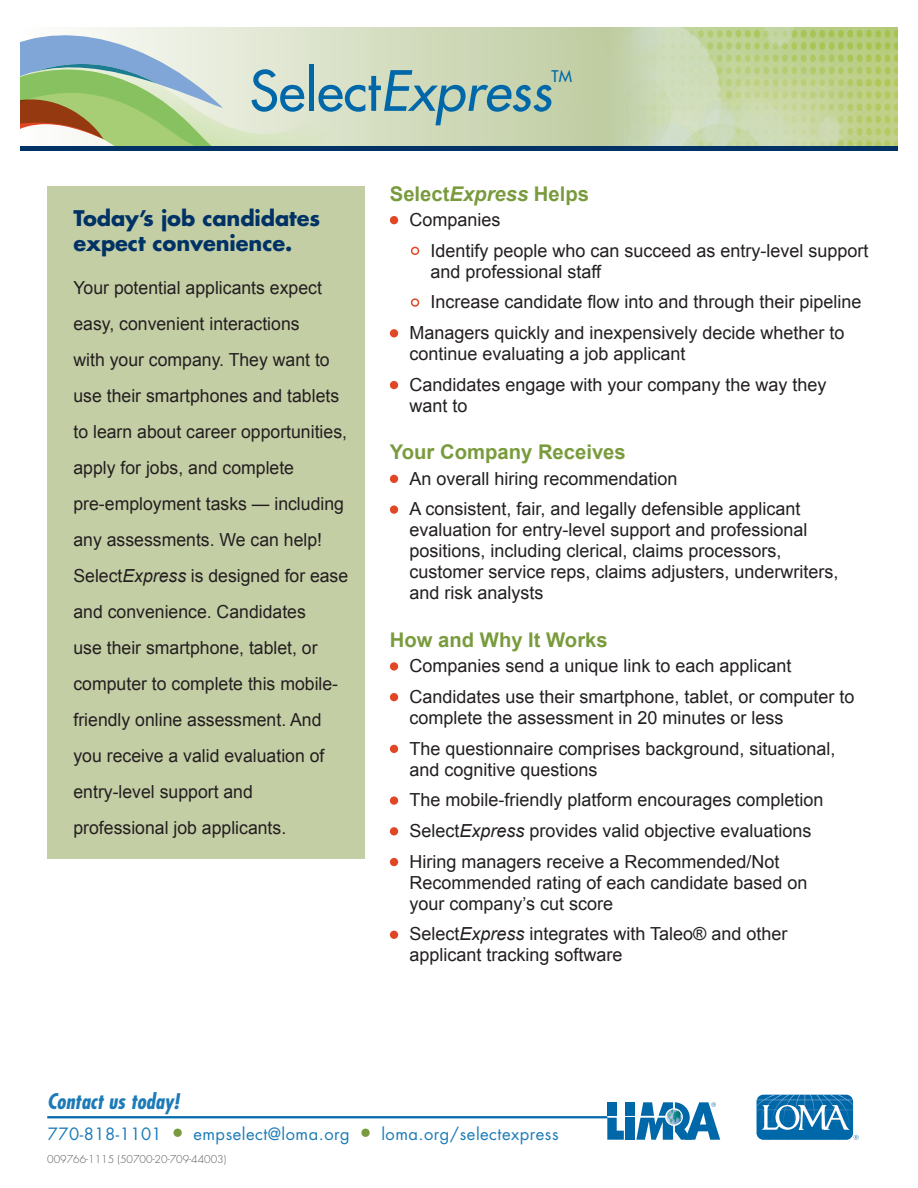
<style>
.page{position:relative;width:918px;height:1188px;background:#fff}
.page>*{position:absolute;margin:0;border:0;box-sizing:border-box;transform-origin:0 0}
.t1{font:italic 500 54px "Futura Std";color:#0068a9}
.t2{font:700 21px/25.2px "Futura Std";letter-spacing:-.005em;color:#003265}
.t3{font:italic 700 condensed 21px "Futura Std";color:#1c7bb7}
.t4{font:700 20.25px "Arial";color:#799b3d}
.t5{font:18px/36px "Arial";color:#231f20}
.t6{font:16.5px "Futura Std";letter-spacing:.03em;color:#1c7bb7}
.t7{font:500 15.6px "Futura Std";color:#0068a9}
.t8{font:300 10.5px "Futura Std";color:#57585a}
.s1{font-style:normal}
.s2{font-style:italic}
</style>
<div class="page">
<svg style="left:76px;top:27px;width:381px;height:119px;fill:#d2dbbc"></svg>
<div style="left:47px;top:186px;width:317px;height:673px;background:#c4cea5"></div>
<div style="left:173px;top:1129px;width:9px;height:8px;background:#799b3d;border-radius:50%"></div>
<div style="left:361px;top:1129px;width:9px;height:8px;background:#799b3d;border-radius:50%"></div>
<hr style="left:47px;top:1116px;width:560px;height:2px;background:#0068a9">
<svg style="left:20px;top:35px;width:375px;height:111px"></svg>
<div style="left:390px;top:216px;width:8px;height:8px;background:#e24725;border-radius:50%"></div>
<div style="left:411px;top:247px;width:8px;height:8px;border:2px solid #e24725;border-radius:50%"></div>
<div style="left:411px;top:298px;width:8px;height:9px;border:2px solid #e24725;border-radius:50%"></div>
<div style="left:390px;top:329px;width:8px;height:8px;background:#e24725;border-radius:50%"></div>
<div style="left:390px;top:381px;width:8px;height:8px;background:#e24725;border-radius:50%"></div>
<div style="left:390px;top:475px;width:8px;height:8px;background:#e24725;border-radius:50%"></div>
<div style="left:390px;top:505px;width:8px;height:9px;background:#e24725;border-radius:50%"></div>
<div style="left:390px;top:662px;width:8px;height:9px;background:#e24725;border-radius:50%"></div>
<div style="left:390px;top:693px;width:8px;height:8px;background:#e24725;border-radius:50%"></div>
<div style="left:390px;top:745px;width:8px;height:8px;background:#e24725;border-radius:50%"></div>
<div style="left:390px;top:796px;width:8px;height:9px;background:#e24725;border-radius:50%"></div>
<div style="left:390px;top:827px;width:8px;height:8px;background:#e24725;border-radius:50%"></div>
<div style="left:390px;top:858px;width:8px;height:8px;background:#e24725;border-radius:50%"></div>
<div style="left:390px;top:931px;width:8px;height:8px;background:#e24725;border-radius:50%"></div>
<img style="left:457px;top:27px;width:441px;height:119px">
<hr style="left:20px;top:146px;width:878px;height:4px;background:#003265">
<svg style="left:607px;top:1118px;width:17px;height:22px"></svg>
<div style="left:607px;top:1102px;width:10px;height:14px;background:#0068a9"></div>
<div style="left:625px;top:1102px;width:10px;height:14px;background:#0068a9"></div>
<div style="left:625px;top:1118px;width:10px;height:22px;background:#0068a9"></div>
<svg style="left:636px;top:1102px;width:84px;height:38px"></svg>
<svg style="left:757px;top:1095px;width:102px;height:45px"></svg>
<h1 class="t1" style="left:250px;top:57px;width:303px"><span class="s1">Select</span>Express</h1>
<p class="t7" style="left:552px;top:67px;width:22px">TM</p>
<p class="t2" style="left:74px;top:205px;width:248px">Today’s job candidates expect convenience.</p>
<p class="t5" style="left:74px;top:270px;width:276px">Your potential applicants expect easy, convenient interactions<br>with your company. They want to use their smartphones and tablets to learn about career opportunities, apply for jobs, and complete pre-employment tasks — including any assessments. We can help!<br>Select<span class="s2">Express</span> is designed for ease and convenience. Candidates<br>use their smartphone, tablet, or computer to complete this mobile&shy;friendly online assessment. And you receive a valid evaluation of entry-level support and professional job applicants.</p>
<p class="t4" style="left:390px;top:182px;width:201px">Select<span class="s2">Express</span> Helps</p>
<p class="t5" style="left:430px;top:204px;width:440px;line-height:30.8px;text-indent:-21px">Companies<br>Identify people who can succeed as entry-level support</p>
<p class="t5" style="left:430px;top:253px;width:172px">and professional staff</p>
<p class="t5" style="left:430px;top:284px;width:433px">Increase candidate flow into and through their pipeline</p>
<p class="t5" style="left:409px;top:315px;width:437px">Managers quickly and inexpensively decide whether to</p>
<p class="t5" style="left:409px;top:338px;width:419px;line-height:30.8px">continue evaluating a job applicant<br>Candidates engage with your company the way they</p>
<p class="t5" style="left:409px;top:387px;width:60px">want to</p>
<p class="t4" style="left:390px;top:441px;width:237px">Your Company Receives</p>
<p class="t5" style="left:409px;top:463px;width:393px;line-height:30.8px">An overall hiring recommendation<br>A consistent, fair, and legally defensible applicant</p>
<p class="t5" style="left:409px;top:519px;width:431px;line-height:21px">evaluation for entry-level support and professional positions, including clerical, claims processors, customer service reps, claims adjusters, underwriters, and risk analysts</p>
<p class="t4" style="left:390px;top:628px;width:219px">How and Why It Works</p>
<p class="t5" style="left:409px;top:650px;width:447px;line-height:30.8px">Companies send a unique link to each applicant<br>Candidates use their smartphone, tablet, or computer to</p>
<p class="t5" style="left:409px;top:702px;width:428px;line-height:30.8px">complete the assessment in 20 minutes or less<br>The questionnaire comprises background, situational,</p>
<p class="t5" style="left:409px;top:754px;width:416px;line-height:30.8px">and cognitive questions<br>The mobile-friendly platform encourages completion Select<span class="s2">Express</span> provides valid objective evaluations Hiring managers receive a Recommended/Not</p>
<p class="t5" style="left:409px;top:872px;width:400px;line-height:21px">Recommended rating of each candidate based on your company’s cut score</p>
<p class="t5" style="left:409px;top:924px;width:380px;line-height:21px">Select<span class="s2">Express</span> integrates with Taleo® and other applicant tracking software</p>
<p class="t3" style="left:47px;top:1088px;width:133px">Contact us today!</p>
<p class="t6" style="left:48px;top:1123px;width:115px">770-818-1101</p>
<p class="t6" style="left:193px;top:1123px;width:158px">empselect@loma.org</p>
<p class="t6" style="left:381px;top:1123px;width:179px">loma.org/selectexpress</p>
<p class="t8" style="left:47px;top:1153px;width:181px">009766-1115 (50700-20-709-44003)</p>
</div>
